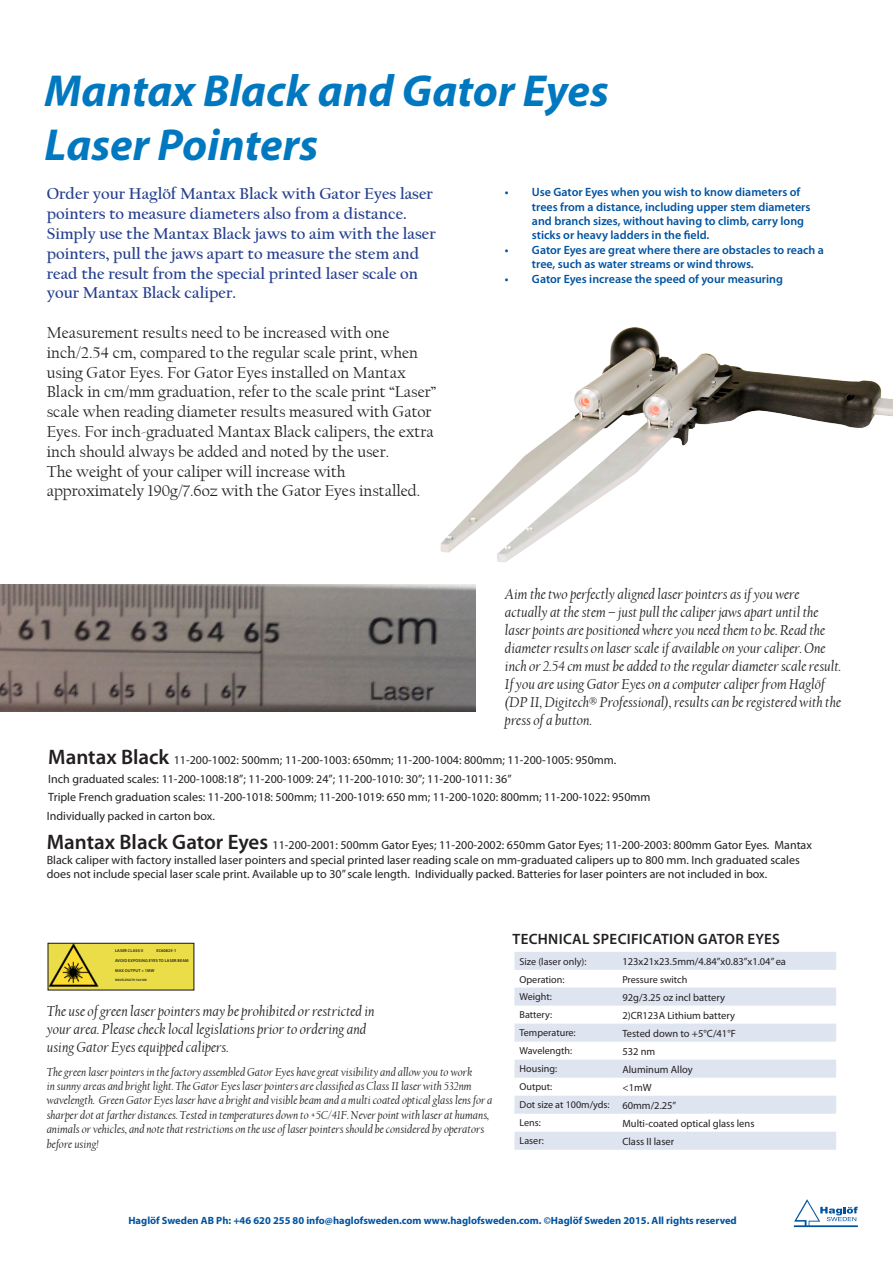
<style>
.page{position:relative;width:893px;height:1263px;background:#fff}
.page>*{position:absolute;margin:0;border:0;box-sizing:border-box;transform-origin:0 0}
.Rubrik_2{font:italic 700 45px/54px "Myriad Pro";color:#0078c0}
.t1{font:16.5px/19.8px "Californian FB";color:#231f20}
.Ingress{font:700 16.5px/19.8px "Californian FB";color:#253f8e}
.Bildtext{font:italic 15px/18px "Californian FB";color:#231f20}
.Datarubrik{font:600 15px "Myriad Pro";letter-spacing:.02em;color:#231f20}
.Rubrik_3{font:12px/14.4px "Myriad Pro";color:#231f20}
.Bildtext-2{font:italic 12px/14.4px "Californian FB";color:#231f20}
.t2{font:600 12px/14.4px "Myriad Pro";color:#0153a0}
.t3{font:10.5px "Myriad Pro";color:#231f20}
.t4{font:700 10.5px "Myriad Pro";color:#0153a0}
.Data_Radrubrik{font:10.2px "Myriad Pro";color:#231f20}
.Datarubrik-2{font:600 4.2px "Myriad Pro";letter-spacing:.02em;color:#231f20}
.Datarubrik-3{font:600 4.2px "Myriad Pro";color:#231f20}
.Datarubrik-4{font:600 3.3px "Myriad Pro";letter-spacing:.02em;color:#231f20}
.s1{font-weight:600;font-size:21px}
</style>
<div class="page">
<svg style="left:794px;top:1199px;width:64px;height:28px"></svg>
<img style="left:440px;top:327px;width:453px;height:235px">
<img style="left:0;top:585px;width:476px;height:126px">
<div style="left:48px;top:943px;width:146px;height:47px;background:#ebdd47"></div>
<div style="left:47px;top:943px;width:147px;height:47px;border:1px solid #231f20"></div>
<img style="left:47px;top:943px;width:54px;height:46px">
<svg style="left:514px;top:952px;width:322px;height:198px;fill:#dfe4f1"></svg>
<p class="Rubrik_2" style="left:45px;top:62px;width:566px">Mantax Black and Gator Eyes<br>Laser Pointers</p>
<p class="Ingress" style="left:47px;top:184px;width:391px">Order your Haglöf Mantax Black with Gator Eyes laser pointers to measure diameters also from a distance.<br>Simply use the Mantax Black jaws to aim with the laser pointers, pull the jaws apart to measure the stem and read the result from the special printed laser scale on your Mantax Black caliper.</p>
<p class="t1" style="left:47px;top:323px;width:391px">Measurement results need to be increased with one inch/2.54 cm, compared to the regular scale print, when using Gator Eyes. For Gator Eyes installed on Mantax Black in cm/mm graduation, refer to the scale print “Laser” scale when reading diameter results measured with Gator Eyes. For inch-graduated Mantax Black calipers, the extra inch should always be added and noted by the user.</p>
<p class="t1" style="left:47px;top:462px;width:375px">The weight of your caliper will increase with approximately 190g/7.6oz with the Gator Eyes installed.</p>
<p class="t2" style="left:532px;top:185px;width:280px;text-indent:-27px">• Use Gator Eyes when you wish to know diameters of trees from a distance, including upper stem diameters and branch sizes, without having to climb, carry long sticks or heavy ladders in the field.</p>
<p class="t2" style="left:532px;top:242px;width:294px;text-indent:-27px">• Gator Eyes are great where there are obstacles to reach a tree, such as water streams or wind throws.</p>
<p class="t2" style="left:505px;top:271px;width:280px">• Gator Eyes increase the speed of your measuring</p>
<p class="Bildtext" style="left:505px;top:585px;width:338px">Aim the two perfectly aligned laser pointers as if you were actually at the stem – just pull the caliper jaws apart until the laser points are positioned where you need them to be. Read the diameter results on laser scale if available on your caliper. One inch or 2.54 cm must be added to the regular diameter scale result.<br>If you are using Gator Eyes on a computer caliper from Haglöf (DP II, Digitech® Professional), results can be registered with the press of a button.</p>
<p class="Rubrik_3" style="left:48px;top:752px;width:570px"><span class="s1">Mantax Black</span> 11-200-1002: 500mm; 11-200-1003: 650mm; 11-200-1004: 800mm; 11-200-1005: 950mm.</p>
<p class="Rubrik_3" style="left:48px;top:771px;width:465px">Inch graduated scales: 11-200-1008:18”; 11-200-1009: 24”; 11-200-1010: 30”; 11-200-1011: 36”</p>
<p class="Rubrik_3" style="left:48px;top:790px;width:604px">Triple French graduation scales: 11-200-1018: 500mm; 11-200-1019: 650 mm; 11-200-1020: 800mm; 11-200-1022: 950mm</p>
<p class="Rubrik_3" style="left:47px;top:808px;width:170px">Individually packed in carton box.</p>
<p class="Rubrik_3" style="left:47px;top:838px;width:767px"><span class="s1">Mantax Black Gator Eyes</span> 11-200-2001: 500mm Gator Eyes; 11-200-2002: 650mm Gator Eyes; 11-200-2003: 800mm Gator Eyes. Mantax<br>Black caliper with factory installed laser pointers and special printed laser reading scale on mm-graduated calipers up to 800 mm. Inch graduated scales does not include special laser scale print. Available up to 30” scale length. Individually packed. Batteries for laser pointers are not included in box.</p>
<p class="Datarubrik-2" style="left:115px;top:948px;width:30px">LASER CLASS II</p>
<p class="Datarubrik-3" style="left:157px;top:948px;width:21px">EC60825-1</p>
<p class="Datarubrik-2" style="left:115px;top:958px;width:75px">AVOID EXPOSING EYES TO LASER BEAM</p>
<p class="Datarubrik-2" style="left:115px;top:968px;width:41px">MAX OUTPUT &lt; 1MW</p>
<p class="Datarubrik-4" style="left:115px;top:977px;width:33px">WAVELENGTH 532 NM</p>
<p class="Bildtext" style="left:47px;top:1002px;width:329px">The use of green laser pointers may be prohibited or restricted in your area. Please check local legislations prior to ordering and using Gator Eyes equipped calipers.</p>
<p class="Bildtext-2" style="left:47px;top:1065px;width:447px">The green laser pointers in the factory assembled Gator Eyes have great visibility and allow you to work<br>in sunny areas and bright light. The Gator Eyes laser pointers are classified as Class II laser with 532nm wavelength. Green Gator Eyes laser have a bright and visible beam and a multi coated optical glass lens for a sharper dot at farther distances. Tested in temperatures down to +5C/41F. Never point with laser at humans, animals or vehicles, and note that restrictions on the use of laser pointers should be considered by operators before using!</p>
<p class="Datarubrik" style="left:513px;top:930px;width:269px">TECHNICAL SPECIFICATION GATOR EYES</p>
<p class="Data_Radrubrik" style="left:520px;top:955px;width:68px">Size (laser only):</p>
<p class="t3" style="left:622px;top:955px;width:165px">123x21x23.5mm/4.84”x0.83”x1.04” ea</p>
<p class="Data_Radrubrik" style="left:520px;top:973px;width:46px">Operation:</p>
<p class="Data_Radrubrik" style="left:622px;top:973px;width:66px">Pressure switch</p>
<p class="Data_Radrubrik" style="left:520px;top:990px;width:34px">Weight:</p>
<p class="t3" style="left:622px;top:990px;width:104px">92g/3.25 oz incl battery</p>
<p class="Data_Radrubrik" style="left:520px;top:1008px;width:34px">Battery:</p>
<p class="t3" style="left:622px;top:1008px;width:114px">2)CR123A Lithium battery</p>
<p class="Data_Radrubrik" style="left:520px;top:1026px;width:58px">Temperature:</p>
<p class="t3" style="left:622px;top:1026px;width:115px">Tested down to +5°C/41°F</p>
<p class="Data_Radrubrik" style="left:520px;top:1044px;width:54px">Wavelength:</p>
<p class="t3" style="left:622px;top:1044px;width:34px">532 nm</p>
<p class="Data_Radrubrik" style="left:520px;top:1062px;width:39px">Housing:</p>
<p class="t3" style="left:622px;top:1062px;width:72px">Aluminum Alloy</p>
<p class="Data_Radrubrik" style="left:520px;top:1080px;width:34px">Output:</p>
<p class="t3" style="left:622px;top:1080px;width:31px">&lt;1mW</p>
<p class="Data_Radrubrik" style="left:520px;top:1099px;width:92px">Dot size at 100m/yds:</p>
<p class="t3" style="left:622px;top:1098px;width:55px">60mm/2.25”</p>
<p class="Data_Radrubrik" style="left:520px;top:1117px;width:23px">Lens:</p>
<p class="t3" style="left:622px;top:1117px;width:134px">Multi-coated optical glass lens</p>
<p class="Data_Radrubrik" style="left:520px;top:1135px;width:26px">Laser:</p>
<p class="t3" style="left:622px;top:1135px;width:53px">Class II laser</p>
<p class="t4" style="left:128px;top:1214px;width:610px">Haglöf Sweden AB Ph: +46 620 255 80 info@haglofsweden.com www.haglofsweden.com. ©Haglöf Sweden 2015. All rights reserved</p>
</div>
